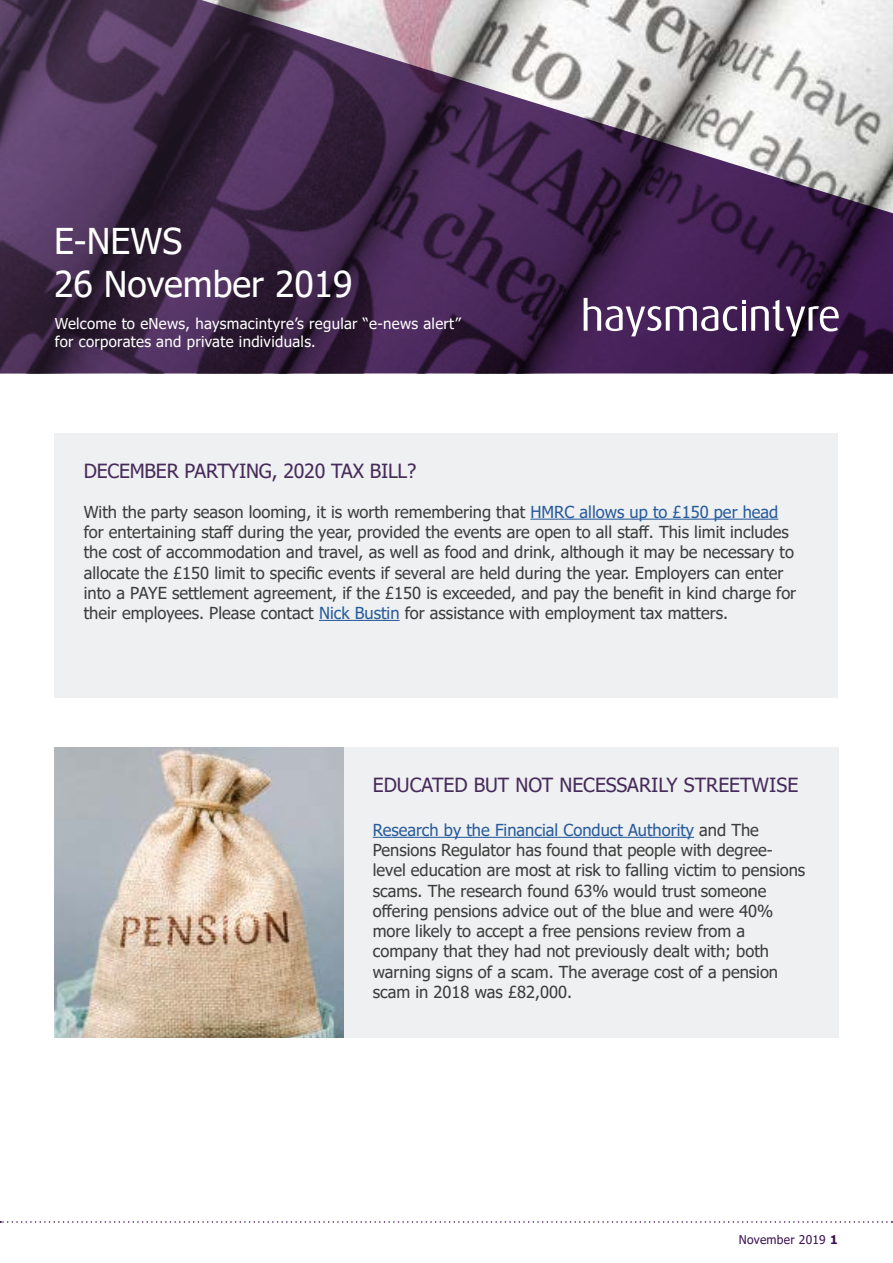
<style>
.page{position:relative;width:893px;height:1263px;background:#fff}
.page>*{position:absolute;margin:0;border:0;box-sizing:border-box;transform-origin:0 0}
.t1{font:35.55px/42.6px "Tahoma";color:#fff}
.t2{font:19.5px "Tahoma";letter-spacing:-.01em;color:#462b5a}
.t3{font:16.5px/20.2px "Tahoma";color:#3c3c3b}
.t4{font:15px/18px "Tahoma";letter-spacing:.02em;color:#fff}
.t5{font:12px "Tahoma";letter-spacing:.02em;color:#3c1252}
.s1{color:#275b9b}
.s2{font-weight:700}
</style>
<div class="page">
<svg style="left:0;top:1221px;width:892px;height:2px"></svg>
<svg style="left:0;top:0;width:893px;height:373px;background:#5f4b68"></svg>
<svg style="left:751px;top:300px;width:88px;height:36px"></svg>
<svg style="left:584px;top:298px;width:161px;height:38px"></svg>
<div style="left:54px;top:433px;width:784px;height:264px;background:#eff0f2"></div>
<hr style="left:530px;top:519px;width:248px;height:1px;background:#275b9b">
<hr style="left:319px;top:620px;width:81px;height:1px;background:#275b9b">
<div style="left:343px;top:747px;width:496px;height:290px;background:#eff0f2"></div>
<hr style="left:373px;top:837px;width:321px;height:1px;background:#275b9b">
<img style="left:54px;top:747px;width:289px;height:290px">
<h1 class="t1" style="left:54px;top:222px;width:300px">E-NEWS<br>26 November 2019</h1>
<p class="t4" style="left:55px;top:316px;width:407px">Welcome to eNews, haysmacintyre’s regular “e-news alert” for corporates and private individuals.</p>
<p class="t2" style="left:84px;top:458px;width:334px">DECEMBER PARTYING, 2020 TAX BILL?</p>
<p class="t3" style="left:84px;top:503px;width:714px">With the party season looming, it is worth remembering that <span class="s1">HMRC allows up to £150 per head </span>for entertaining staff during the year, provided the events are open to all staff. This limit includes the cost of accommodation and travel, as well as food and drink, although it may be necessary to allocate the £150 limit to specific events if several are held during the year. Employers can enter into a PAYE settlement agreement, if the £150 is exceeded, and pay the benefit in kind charge for their employees. Please contact <span class="s1">Nick Bustin</span> for assistance with employment tax matters.</p>
<p class="t2" style="left:373px;top:771px;width:427px">EDUCATED BUT NOT NECESSARILY STREETWISE</p>
<p class="t3" style="left:373px;top:821px;width:434px"><span class="s1">Research by the Financial Conduct Authority</span> and The Pensions Regulator has found that people with degree&shy;level education are most at risk to falling victim to pensions scams. The research found 63% would trust someone offering pensions advice out of the blue and were 40% more likely to accept a free pensions review from a company that they had not previously dealt with; both warning signs of a scam. The average cost of a pension scam in 2018 was £82,000.</p>
<p class="t5" style="left:739px;top:1232px;width:100px">November 2019 <span class="s2">1</span></p>
</div>
